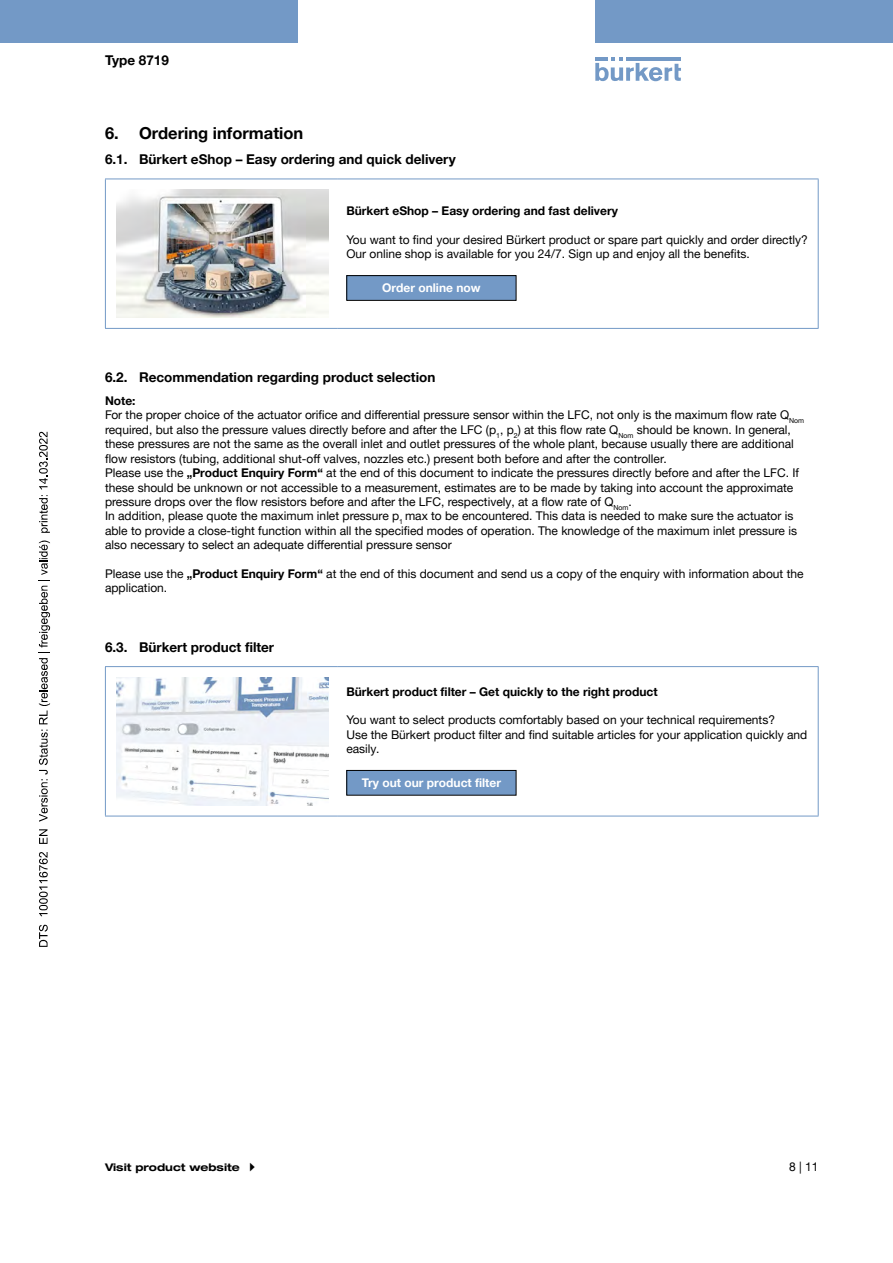
<style>
.page{position:relative;width:893px;height:1263px;background:#fff}
.page>*{position:absolute;margin:0;border:0;box-sizing:border-box;transform-origin:0 0}
.t1{font:700 16.5px "Helvetica Neue LTW1 G";color:#000}
.t2{font:700 13.5px "Helvetica Neue LTW1 G";color:#000}
.t3{font:12px/14.4px "Helvetica Neue LTW1 G";color:#000}
.t4{font:700 12px "Helvetica Neue LTW1 G";color:#000}
.t5{font:700 12px "Helvetica Neue LTW1 G";color:#fff}
.t6{font:700 expanded 10.5px "Helvetica Neue LTW1 G";color:#000}
.s1{font-weight:700}
</style>
<div class="page">
<svg style="left:595px;top:57px;width:86px;height:24px"></svg>
<hr style="left:626px;top:57px;width:55px;height:4px;background:#7399c6">
<div style="left:0;top:0;width:298px;height:42px;background:#7399c6"></div>
<div style="left:595px;top:0;width:298px;height:42px;background:#7399c6"></div>
<hr style="left:338px;top:179px;width:481px;height:1px;background:#7399c6">
<hr style="left:818px;top:179px;width:1px;height:149px;background:#7399c6">
<hr style="left:338px;top:328px;width:481px;height:1px;background:#7399c6">
<hr style="left:105px;top:179px;width:233px;height:1px;background:#7399c6">
<hr style="left:105px;top:179px;width:1px;height:149px;background:#7399c6">
<hr style="left:105px;top:328px;width:233px;height:1px;background:#7399c6">
<img style="left:116px;top:190px;width:213px;height:127px">
<div style="left:347px;top:276px;width:169px;height:24px;background:#7399c6"></div>
<div style="left:346px;top:275px;width:170px;height:26px;border:1px solid #000"></div>
<hr style="left:105px;top:666px;width:233px;height:1px;background:#7399c6">
<hr style="left:105px;top:667px;width:1px;height:149px;background:#7399c6">
<hr style="left:338px;top:666px;width:481px;height:1px;background:#7399c6">
<hr style="left:818px;top:667px;width:1px;height:149px;background:#7399c6">
<hr style="left:105px;top:816px;width:233px;height:1px;background:#7399c6">
<hr style="left:338px;top:816px;width:481px;height:1px;background:#7399c6">
<img style="left:116px;top:677px;width:213px;height:128px">
<div style="left:347px;top:770px;width:169px;height:25px;background:#7399c6"></div>
<div style="left:346px;top:770px;width:170px;height:25px;border:1px solid #000"></div>
<svg style="left:39px;top:925px;width:9px;height:22px"></svg>
<svg style="left:39px;top:852px;width:9px;height:64px"></svg>
<svg style="left:39px;top:829px;width:9px;height:15px"></svg>
<svg style="left:39px;top:540px;width:11px;height:282px"></svg>
<svg style="left:39px;top:495px;width:11px;height:38px"></svg>
<svg style="left:39px;top:432px;width:9px;height:57px"></svg>
<p class="t2" style="left:105px;top:52px;width:65px">Type 8719</p>
<h1 class="t1" style="left:105px;top:123px;width:200px">6. Ordering information</h1>
<p class="t2" style="left:105px;top:151px;width:352px">6.1. Bürkert eShop – Easy ordering and quick delivery</p>
<p class="t4" style="left:346px;top:204px;width:273px">Bürkert eShop – Easy ordering and fast delivery</p>
<p class="t3" style="left:346px;top:232px;width:463px">You want to find your desired Bürkert product or spare part quickly and order directly?<br>Our online shop is available for you 24/7. Sign up and enjoy all the benefits.</p>
<p class="t5" style="left:382px;top:281px;width:100px">Order online now</p>
<p class="t2" style="left:105px;top:369px;width:332px">6.2. Recommendation regarding product selection</p>
<p class="t3" style="left:105px;top:393px;width:701px"><span class="s1">Note:<br></span>For the proper choice of the actuator orifice and differential pressure sensor within the LFC, not only is the maximum flow rate Q<sub>Nom </sub>required, but also the pressure values directly before and after the LFC (p<sub>1</sub>, p<sub>2</sub>) at this flow rate Q<sub>Nom</sub> should be known. In general, these pressures are not the same as the overall inlet and outlet pressures of the whole plant, because usually there are additional flow resistors (tubing, additional shut-off valves, nozzles etc.) present both before and after the controller.<br>Please use the <span class="s1">„Product Enquiry Form“</span> at the end of this document to indicate the pressures directly before and after the LFC. If these should be unknown or not accessible to a measurement, estimates are to be made by taking into account the approximate pressure drops over the flow resistors before and after the LFC, respectively, at a flow rate of Q<sub>Nom</sub>.<br>In addition, please quote the maximum inlet pressure p<sub>1</sub> max to be encountered. This data is needed to make sure the actuator is able to provide a close-tight function within all the specified modes of operation. The knowledge of the maximum inlet pressure is also necessary to select an adequate differential pressure sensor</p>
<p class="t3" style="left:105px;top:566px;width:700px">Please use the <span class="s1">„Product Enquiry Form“</span> at the end of this document and send us a copy of the enquiry with information about the application.</p>
<p class="t2" style="left:105px;top:639px;width:171px">6.3. Bürkert product filter</p>
<p class="t4" style="left:346px;top:684px;width:313px">Bürkert product filter – Get quickly to the right product</p>
<p class="t3" style="left:346px;top:713px;width:462px">You want to select products comfortably based on your technical requirements?<br>Use the Bürkert product filter and find suitable articles for your application quickly and easily.</p>
<p class="t5" style="left:362px;top:775px;width:141px">Try out our product filter</p>
<p class="t6" style="left:105px;top:1161px;width:136px">Visit product website</p>
<p class="t3" style="left:789px;top:1159px;width:31px">8 | 11</p>
</div>
